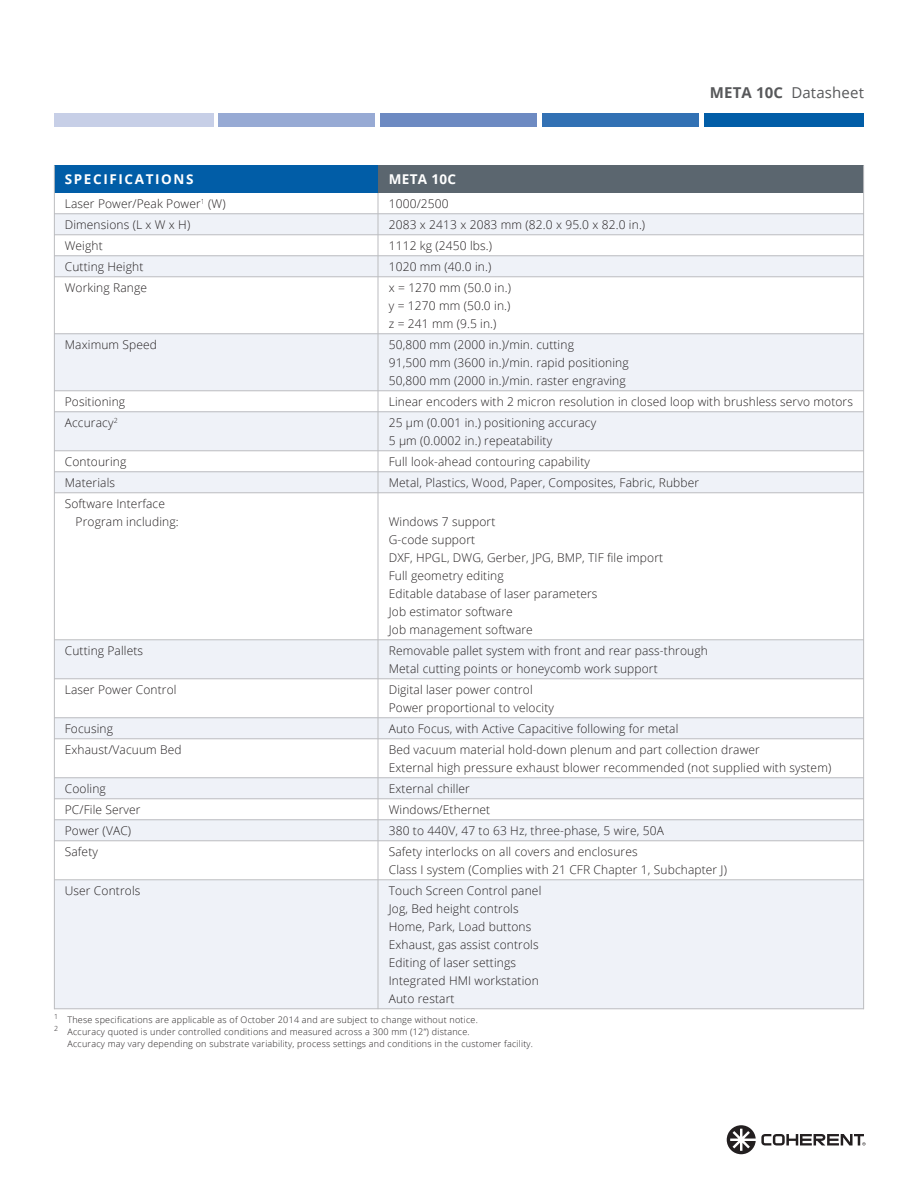
<style>
.page{position:relative;width:918px;height:1188px;background:#fff}
.page>*{position:absolute;margin:0;border:0;box-sizing:border-box;transform-origin:0 0}
.Inner_Page_Titles{font:15px "Open Sans";letter-spacing:.01em;color:#57585a}
.SPECIFICATIONS_Text{font:700 13.5px "Open Sans";letter-spacing:.12em;color:#fff}
.SPECIFICATIONS_Text-2{font:300 12px "Open Sans";letter-spacing:.01em;color:#231f20}
.Footnotes_Text{font:300 9px/12px "Open Sans";letter-spacing:.025em;color:#231f20}
.s1{font-weight:700}
</style>
<div class="page">
<svg style="left:727px;top:1125px;width:139px;height:29px"></svg>
<div style="left:543px;top:113px;width:156px;height:14px;background:#3271b4"></div>
<div style="left:381px;top:113px;width:156px;height:14px;background:#6d8ac2"></div>
<div style="left:705px;top:113px;width:159px;height:14px;background:#015da7"></div>
<div style="left:54px;top:113px;width:159px;height:14px;background:#c7cfe7"></div>
<div style="left:219px;top:113px;width:156px;height:14px;background:#97aad4"></div>
<div style="left:54px;top:472px;width:810px;height:21px;background:#eff2f8"></div>
<div style="left:54px;top:640px;width:810px;height:39px;background:#eff2f8"></div>
<div style="left:55px;top:718px;width:809px;height:21px;background:#eff2f8"></div>
<div style="left:54px;top:778px;width:810px;height:21px;background:#eff2f8"></div>
<div style="left:54px;top:820px;width:810px;height:21px;background:#eff2f8"></div>
<div style="left:54px;top:880px;width:810px;height:129px;background:#eff2f8"></div>
<div style="left:54px;top:412px;width:810px;height:39px;background:#eff2f8"></div>
<div style="left:54px;top:334px;width:810px;height:57px;background:#eff2f8"></div>
<div style="left:54px;top:214px;width:810px;height:21px;background:#eff2f8"></div>
<div style="left:54px;top:256px;width:810px;height:21px;background:#eff2f8"></div>
<hr style="left:378px;top:165px;width:1px;height:844px;background:#bcbdc0">
<div style="left:378px;top:165px;width:486px;height:27px;background:#5b666f"></div>
<div style="left:54px;top:165px;width:324px;height:27px;background:#015da7"></div>
<hr style="left:54px;top:165px;width:1px;height:844px;background:#bcbdc0">
<hr style="left:863px;top:165px;width:1px;height:844px;background:#bcbdc0">
<hr style="left:54px;top:213px;width:810px;height:1px;background:#bcbdc0">
<hr style="left:54px;top:234px;width:810px;height:1px;background:#bcbdc0">
<hr style="left:54px;top:255px;width:810px;height:1px;background:#bcbdc0">
<hr style="left:54px;top:276px;width:810px;height:1px;background:#bcbdc0">
<hr style="left:54px;top:333px;width:810px;height:1px;background:#bcbdc0">
<hr style="left:54px;top:390px;width:810px;height:1px;background:#bcbdc0">
<hr style="left:54px;top:411px;width:810px;height:1px;background:#bcbdc0">
<hr style="left:54px;top:450px;width:810px;height:1px;background:#bcbdc0">
<hr style="left:54px;top:471px;width:810px;height:1px;background:#bcbdc0">
<hr style="left:54px;top:492px;width:810px;height:1px;background:#bcbdc0">
<hr style="left:54px;top:639px;width:810px;height:1px;background:#bcbdc0">
<hr style="left:54px;top:678px;width:810px;height:1px;background:#bcbdc0">
<hr style="left:54px;top:717px;width:810px;height:1px;background:#bcbdc0">
<hr style="left:54px;top:738px;width:810px;height:1px;background:#bcbdc0">
<hr style="left:54px;top:777px;width:810px;height:1px;background:#bcbdc0">
<hr style="left:54px;top:798px;width:810px;height:1px;background:#bcbdc0">
<hr style="left:54px;top:819px;width:810px;height:1px;background:#bcbdc0">
<hr style="left:54px;top:840px;width:810px;height:1px;background:#bcbdc0">
<hr style="left:54px;top:879px;width:810px;height:1px;background:#bcbdc0">
<hr style="left:54px;top:1008px;width:810px;height:1px;background:#bcbdc0">
<p class="Inner_Page_Titles" style="left:710px;top:82px;width:156px"><span class="s1">META 10C</span> Datasheet</p>
<p class="SPECIFICATIONS_Text" style="left:65px;top:170px;width:130px">SPECIFICATIONS</p>
<p class="SPECIFICATIONS_Text" style="left:389px;top:170px;width:69px">META 10C</p>
<p class="SPECIFICATIONS_Text-2" style="left:65px;top:195px;width:162px">Laser Power/Peak Power<sup>1</sup> (W)</p>
<p class="SPECIFICATIONS_Text-2" style="left:389px;top:195px;width:61px">1000/2500</p>
<p class="SPECIFICATIONS_Text-2" style="left:65px;top:216px;width:127px">Dimensions (L x W x H)</p>
<p class="SPECIFICATIONS_Text-2" style="left:389px;top:216px;width:258px">2083 x 2413 x 2083 mm (82.0 x 95.0 x 82.0 in.)</p>
<p class="SPECIFICATIONS_Text-2" style="left:65px;top:237px;width:39px">Weight</p>
<p class="SPECIFICATIONS_Text-2" style="left:389px;top:237px;width:105px">1112 kg (2450 lbs.)</p>
<p class="SPECIFICATIONS_Text-2" style="left:65px;top:258px;width:80px">Cutting Height</p>
<p class="SPECIFICATIONS_Text-2" style="left:389px;top:258px;width:104px">1020 mm (40.0 in.)</p>
<p class="SPECIFICATIONS_Text-2" style="left:65px;top:279px;width:84px">Working Range</p>
<p class="SPECIFICATIONS_Text-2" style="left:389px;top:279px;width:124px">x = 1270 mm (50.0 in.)</p>
<p class="SPECIFICATIONS_Text-2" style="left:389px;top:297px;width:123px">y = 1270 mm (50.0 in.)</p>
<p class="SPECIFICATIONS_Text-2" style="left:389px;top:315px;width:109px">z = 241 mm (9.5 in.)</p>
<p class="SPECIFICATIONS_Text-2" style="left:65px;top:336px;width:94px">Maximum Speed</p>
<p class="SPECIFICATIONS_Text-2" style="left:389px;top:336px;width:187px">50,800 mm (2000 in.)/min. cutting</p>
<p class="SPECIFICATIONS_Text-2" style="left:389px;top:354px;width:242px">91,500 mm (3600 in.)/min. rapid positioning</p>
<p class="SPECIFICATIONS_Text-2" style="left:389px;top:372px;width:238px">50,800 mm (2000 in.)/min. raster engraving</p>
<p class="SPECIFICATIONS_Text-2" style="left:65px;top:393px;width:62px">Positioning</p>
<p class="SPECIFICATIONS_Text-2" style="left:389px;top:393px;width:466px">Linear encoders with 2 micron resolution in closed loop with brushless servo motors</p>
<p class="SPECIFICATIONS_Text-2" style="left:65px;top:414px;width:54px">Accuracy<sup>2</sup></p>
<p class="SPECIFICATIONS_Text-2" style="left:389px;top:414px;width:209px">25 μm (0.001 in.) positioning accuracy</p>
<p class="SPECIFICATIONS_Text-2" style="left:389px;top:432px;width:165px">5 μm (0.0002 in.) repeatability</p>
<p class="SPECIFICATIONS_Text-2" style="left:65px;top:453px;width:63px">Contouring</p>
<p class="SPECIFICATIONS_Text-2" style="left:389px;top:453px;width:203px">Full look-ahead contouring capability</p>
<p class="SPECIFICATIONS_Text-2" style="left:65px;top:474px;width:52px">Materials</p>
<p class="SPECIFICATIONS_Text-2" style="left:389px;top:474px;width:312px">Metal, Plastics, Wood, Paper, Composites, Fabric, Rubber</p>
<p class="SPECIFICATIONS_Text-2" style="left:65px;top:495px;width:102px">Software Interface</p>
<p class="SPECIFICATIONS_Text-2" style="left:76px;top:513px;width:105px">Program including:</p>
<p class="SPECIFICATIONS_Text-2" style="left:389px;top:513px;width:108px">Windows 7 support</p>
<p class="SPECIFICATIONS_Text-2" style="left:389px;top:531px;width:88px">G-code support</p>
<p class="SPECIFICATIONS_Text-2" style="left:389px;top:549px;width:276px">DXF, HPGL, DWG, Gerber, JPG, BMP, TIF file import</p>
<p class="SPECIFICATIONS_Text-2" style="left:389px;top:567px;width:116px">Full geometry editing</p>
<p class="SPECIFICATIONS_Text-2" style="left:389px;top:585px;width:210px">Editable database of laser parameters</p>
<p class="SPECIFICATIONS_Text-2" style="left:389px;top:603px;width:126px">Job estimator software</p>
<p class="SPECIFICATIONS_Text-2" style="left:389px;top:621px;width:146px">Job management software</p>
<p class="SPECIFICATIONS_Text-2" style="left:65px;top:642px;width:80px">Cutting Pallets</p>
<p class="SPECIFICATIONS_Text-2" style="left:389px;top:642px;width:321px">Removable pallet system with front and rear pass-through</p>
<p class="SPECIFICATIONS_Text-2" style="left:389px;top:660px;width:270px">Metal cutting points or honeycomb work support</p>
<p class="SPECIFICATIONS_Text-2" style="left:65px;top:681px;width:113px">Laser Power Control</p>
<p class="SPECIFICATIONS_Text-2" style="left:389px;top:681px;width:146px">Digital laser power control</p>
<p class="SPECIFICATIONS_Text-2" style="left:389px;top:699px;width:167px">Power proportional to velocity</p>
<p class="SPECIFICATIONS_Text-2" style="left:65px;top:720px;width:50px">Focusing</p>
<p class="SPECIFICATIONS_Text-2" style="left:389px;top:720px;width:291px">Auto Focus, with Active Capacitive following for metal</p>
<p class="SPECIFICATIONS_Text-2" style="left:65px;top:741px;width:118px">Exhaust/Vacuum Bed</p>
<p class="SPECIFICATIONS_Text-2" style="left:389px;top:741px;width:373px">Bed vacuum material hold-down plenum and part collection drawer</p>
<p class="SPECIFICATIONS_Text-2" style="left:389px;top:759px;width:444px">External high pressure exhaust blower recommended (not supplied with system)</p>
<p class="SPECIFICATIONS_Text-2" style="left:65px;top:780px;width:43px">Cooling</p>
<p class="SPECIFICATIONS_Text-2" style="left:389px;top:780px;width:83px">External chiller</p>
<p class="SPECIFICATIONS_Text-2" style="left:65px;top:801px;width:77px">PC/File Server</p>
<p class="SPECIFICATIONS_Text-2" style="left:389px;top:801px;width:103px">Windows/Ethernet</p>
<p class="SPECIFICATIONS_Text-2" style="left:65px;top:822px;width:68px">Power (VAC)</p>
<p class="SPECIFICATIONS_Text-2" style="left:389px;top:822px;width:277px">380 to 440V, 47 to 63 Hz, three-phase, 5 wire, 50A</p>
<p class="SPECIFICATIONS_Text-2" style="left:65px;top:843px;width:35px">Safety</p>
<p class="SPECIFICATIONS_Text-2" style="left:389px;top:843px;width:250px">Safety interlocks on all covers and enclosures</p>
<p class="SPECIFICATIONS_Text-2" style="left:389px;top:861px;width:340px">Class I system (Complies with 21 CFR Chapter 1, Subchapter J)</p>
<p class="SPECIFICATIONS_Text-2" style="left:65px;top:882px;width:77px">User Controls</p>
<p class="SPECIFICATIONS_Text-2" style="left:389px;top:882px;width:154px">Touch Screen Control panel</p>
<p class="SPECIFICATIONS_Text-2" style="left:389px;top:900px;width:131px">Jog, Bed height controls</p>
<p class="SPECIFICATIONS_Text-2" style="left:389px;top:918px;width:144px">Home, Park, Load buttons</p>
<p class="SPECIFICATIONS_Text-2" style="left:389px;top:936px;width:151px">Exhaust, gas assist controls</p>
<p class="SPECIFICATIONS_Text-2" style="left:389px;top:954px;width:129px">Editing of laser settings</p>
<p class="SPECIFICATIONS_Text-2" style="left:389px;top:972px;width:152px">Integrated HMI workstation</p>
<p class="SPECIFICATIONS_Text-2" style="left:389px;top:990px;width:67px">Auto restart</p>
<p class="Footnotes_Text" style="left:54px;top:1013px;width:425px"><sup>1</sup> These specifications are applicable as of October 2014 and are subject to change without notice.</p>
<p class="Footnotes_Text" style="left:68px;top:1025px;width:467px;text-indent:-14px"><sup>2</sup> Accuracy quoted is under controlled conditions and measured across a 300 mm (12”) distance.<br>Accuracy may vary depending on substrate variability, process settings and conditions in the customer facility.</p>
</div>
